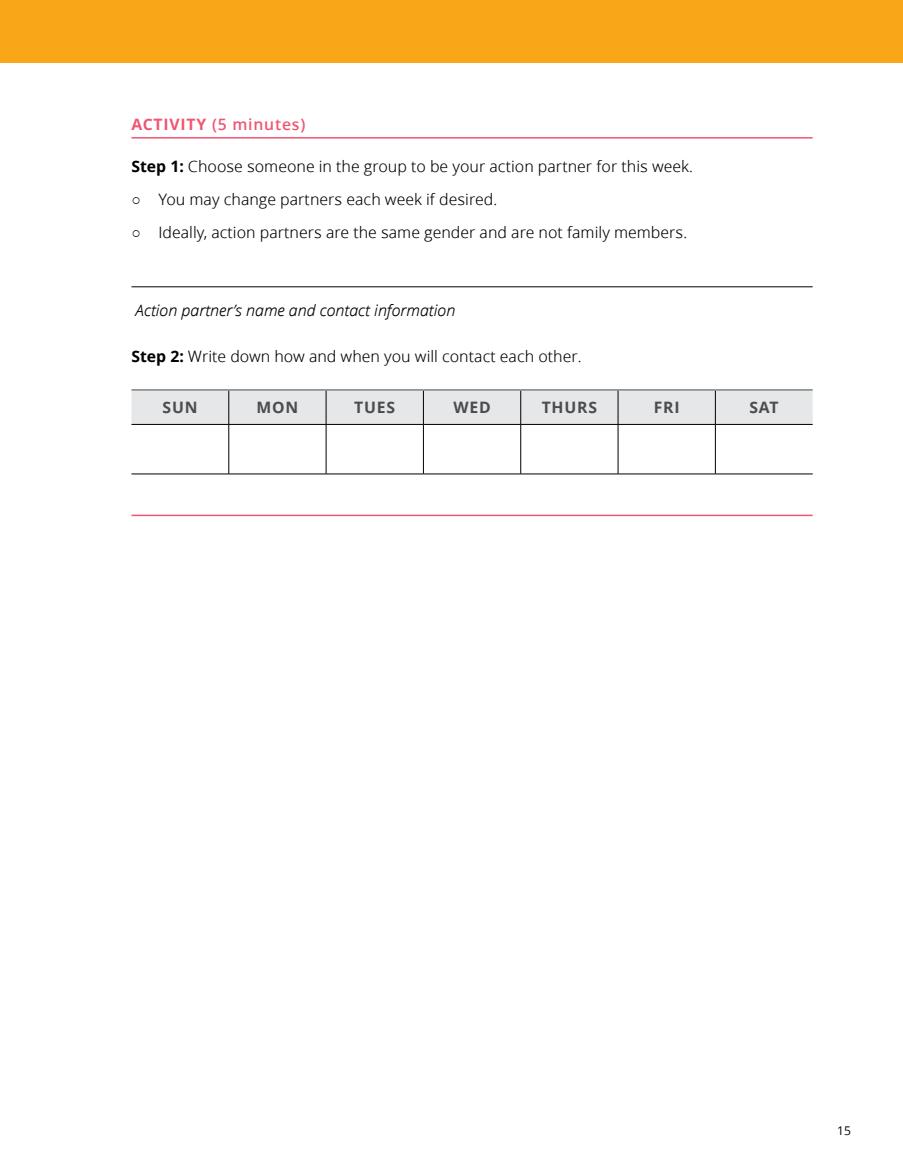
<style>
.page{position:relative;width:903px;height:1175px;background:#fff}
.page>*{position:absolute;margin:0;border:0;box-sizing:border-box;transform-origin:0 0}
.p1_aside_info{font:15.75px "Zoramlds Lat";color:#000}
.p1_aside_info_bullet{font:15.75px "Zoramlds Lat";color:#000}
.p1_aside_info_last_p{font:italic 15.75px "Zoramlds Lat";color:#000}
.p1_label_aside_info{font:700 15.75px "Zoramlds Lat";letter-spacing:.05em;color:#4c4c4e}
.p1_title_aside_info{font:600 15.75px "Zoramlds Lat";letter-spacing:.05em;color:#f05574}
.t1{font:12px "Zoramlds Lat";color:#000}
.s1{font-weight:700}
</style>
<div class="page">
<div style="left:0;top:0;width:903px;height:63px;background:#faa619"></div>
<hr style="left:131px;top:137px;width:681px;height:2px;background:#f05574">
<hr style="left:131px;top:286px;width:681px;height:1px;background:#000">
<hr style="left:131px;top:514px;width:681px;height:2px;background:#f05574">
<div style="left:131px;top:391px;width:681px;height:33px;background:#e6e7e8"></div>
<hr style="left:131px;top:389px;width:98px;height:2px;background:#808284">
<hr style="left:229px;top:389px;width:97px;height:2px;background:#808284">
<hr style="left:326px;top:389px;width:97px;height:2px;background:#808284">
<hr style="left:423px;top:389px;width:97px;height:2px;background:#808284">
<hr style="left:520px;top:389px;width:98px;height:2px;background:#808284">
<hr style="left:618px;top:389px;width:97px;height:2px;background:#808284">
<hr style="left:715px;top:389px;width:97px;height:2px;background:#808284">
<hr style="left:131px;top:424px;width:98px;height:1px;background:#000">
<hr style="left:229px;top:424px;width:97px;height:1px;background:#000">
<hr style="left:228px;top:424px;width:1px;height:50px;background:#000">
<hr style="left:326px;top:424px;width:97px;height:1px;background:#000">
<hr style="left:326px;top:424px;width:1px;height:50px;background:#000">
<hr style="left:423px;top:424px;width:97px;height:1px;background:#000">
<hr style="left:423px;top:424px;width:1px;height:50px;background:#000">
<hr style="left:520px;top:424px;width:98px;height:1px;background:#000">
<hr style="left:520px;top:424px;width:1px;height:50px;background:#000">
<hr style="left:618px;top:424px;width:97px;height:1px;background:#000">
<hr style="left:618px;top:424px;width:1px;height:50px;background:#000">
<hr style="left:715px;top:424px;width:97px;height:1px;background:#000">
<hr style="left:715px;top:424px;width:1px;height:50px;background:#000">
<hr style="left:131px;top:473px;width:98px;height:1px;background:#000">
<hr style="left:229px;top:473px;width:97px;height:1px;background:#000">
<hr style="left:326px;top:473px;width:97px;height:1px;background:#000">
<hr style="left:423px;top:473px;width:97px;height:1px;background:#000">
<hr style="left:520px;top:473px;width:98px;height:1px;background:#000">
<hr style="left:618px;top:473px;width:97px;height:1px;background:#000">
<hr style="left:715px;top:473px;width:97px;height:1px;background:#000">
<hr style="left:228px;top:391px;width:1px;height:33px;background:#000">
<hr style="left:326px;top:391px;width:1px;height:33px;background:#000">
<hr style="left:423px;top:391px;width:1px;height:33px;background:#000">
<hr style="left:520px;top:391px;width:1px;height:33px;background:#000">
<hr style="left:618px;top:391px;width:1px;height:33px;background:#000">
<hr style="left:715px;top:391px;width:1px;height:33px;background:#000">
<p class="p1_title_aside_info" style="left:131px;top:112px;width:175px"><span class="s1">ACTIVITY</span> (5 minutes)</p>
<p class="p1_aside_info" style="left:131px;top:154px;width:563px"><span class="s1">Step 1:</span> Choose someone in the group to be your action partner for this week.</p>
<p class="p1_aside_info_bullet" style="left:131px;top:187px;width:367px">○ You may change partners each week if desired.</p>
<p class="p1_aside_info_bullet" style="left:131px;top:220px;width:557px">○ Ideally, action partners are the same gender and are not family members.</p>
<p class="p1_aside_info_last_p" style="left:135px;top:298px;width:321px">Action partner’s name and contact information</p>
<p class="p1_aside_info" style="left:131px;top:345px;width:451px"><span class="s1">Step 2:</span> Write down how and when you will contact each other.</p>
<p class="p1_label_aside_info" style="left:163px;top:395px;width:36px">SUN</p>
<p class="p1_label_aside_info" style="left:256px;top:395px;width:43px">MON</p>
<p class="p1_label_aside_info" style="left:354px;top:395px;width:42px">TUES</p>
<p class="p1_label_aside_info" style="left:453px;top:395px;width:39px">WED</p>
<p class="p1_label_aside_info" style="left:541px;top:395px;width:57px">THURS</p>
<p class="p1_label_aside_info" style="left:653px;top:395px;width:27px">FRI</p>
<p class="p1_label_aside_info" style="left:749px;top:395px;width:31px">SAT</p>
<p class="t1" style="left:837px;top:1121px;width:15px">15</p>
</div>
